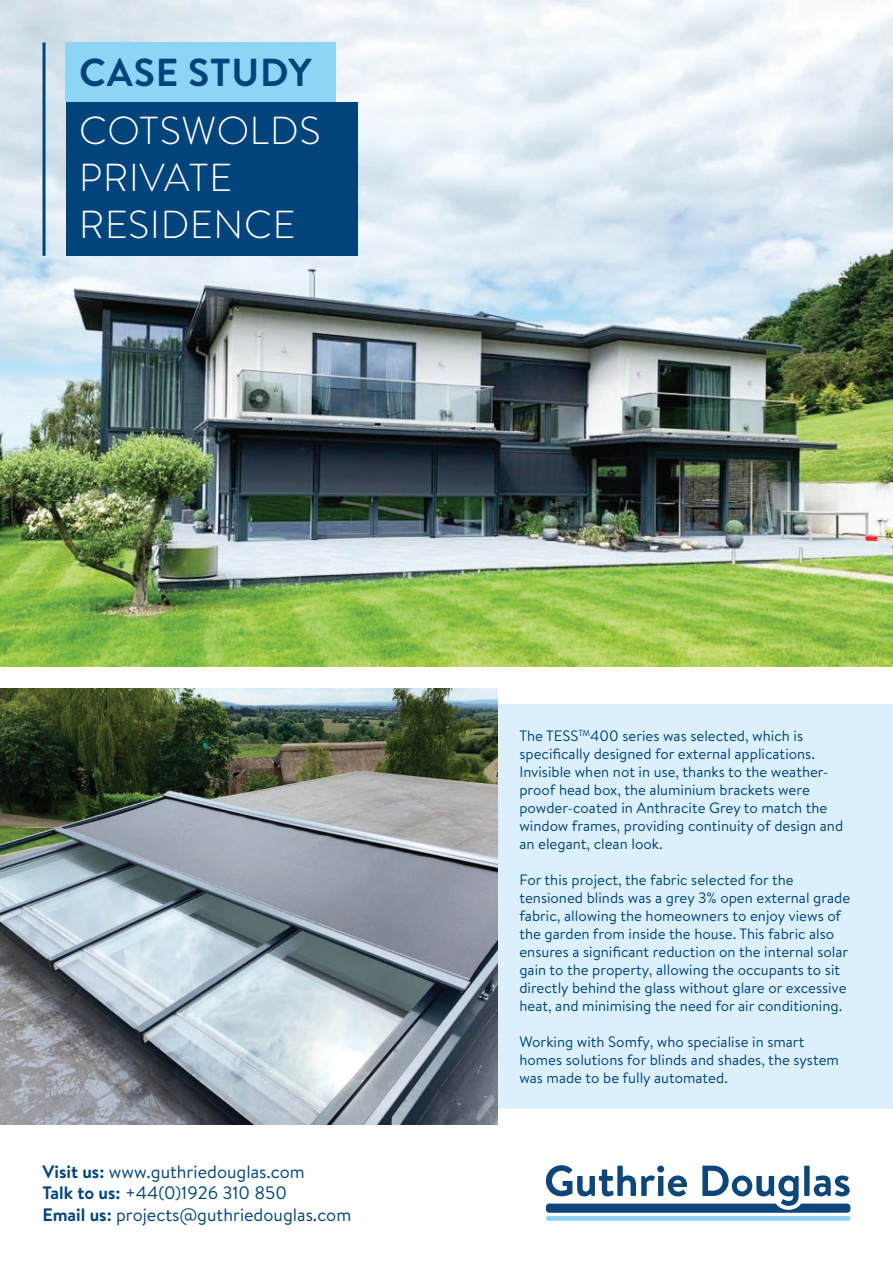
<style>
.page{position:relative;width:893px;height:1263px;background:#fff}
.page>*{position:absolute;margin:0;border:0;box-sizing:border-box;transform-origin:0 0}
.t1{font:300 39px/46.8px "Brandon Text";letter-spacing:.02em;color:#fff}
.t2{font:700 39px "Brandon Text";letter-spacing:.02em;color:#00447b}
.t3{font:18px/21.6px "Brandon Text";color:#00447b}
.t4{font:15px/18px "Brandon Text";color:#00447b}
.s1{font-weight:700}
</style>
<div class="page">
<img style="left:0;top:0;width:893px;height:666px">
<div style="left:0;top:704px;width:893px;height:404px;background:#dcf0fb"></div>
<div style="left:546px;top:1216px;width:304px;height:5px;background:#8fd3f4;border-radius:2px"></div>
<svg style="left:546px;top:1165px;width:304px;height:48px"></svg>
<img style="left:0;top:689px;width:497px;height:435px">
<div style="left:66px;top:43px;width:270px;height:59px;background:#8dd4f5"></div>
<div style="left:66px;top:102px;width:291px;height:154px;background:#00447b"></div>
<hr style="left:43px;top:43px;width:3px;height:213px;background:#00447b">
<h1 class="t2" style="left:79px;top:45px;width:234px">CASE STUDY</h1>
<h1 class="t1" style="left:79px;top:106px;width:243px">COTSWOLDS<br>PRIVATE<br>RESIDENCE</h1>
<p class="t3" style="left:43px;top:1160px;width:310px"><span class="s1">Visit us:</span> www.guthriedouglas.com<br><span class="s1">Talk to us:</span> +44(0)1926 310 850<br><span class="s1">Email us:</span> projects@guthriedouglas.com</p>
<p class="t4" style="left:519px;top:726px;width:325px">The TESS<sup>TM</sup>400 series was selected, which is specifically designed for external applications.<br>Invisible when not in use, thanks to the weather&shy;proof head box, the aluminium brackets were powder-coated in Anthracite Grey to match the window frames, providing continuity of design and an elegant, clean look.</p>
<p class="t4" style="left:519px;top:870px;width:332px">For this project, the fabric selected for the tensioned blinds was a grey 3% open external grade fabric, allowing the homeowners to enjoy views of the garden from inside the house. This fabric also ensures a significant reduction on the internal solar gain to the property, allowing the occupants to sit directly behind the glass without glare or excessive heat, and minimising the need for air conditioning.</p>
<p class="t4" style="left:519px;top:1032px;width:321px">Working with Somfy, who specialise in smart homes solutions for blinds and shades, the system was made to be fully automated.</p>
</div>
